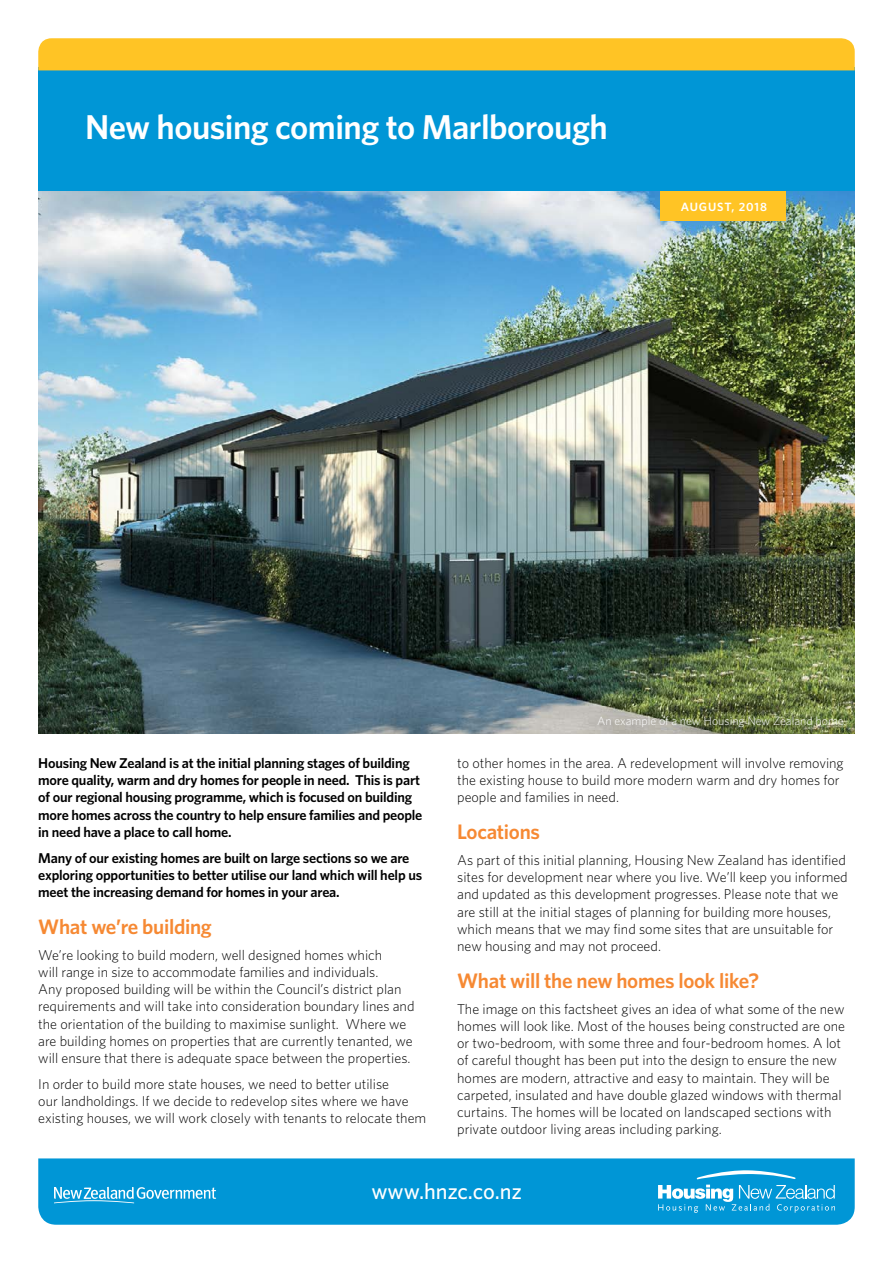
<style>
.page{position:relative;width:893px;height:1263px;background:#fff}
.page>*{position:absolute;margin:0;border:0;box-sizing:border-box;transform-origin:0 0}
.t1{font:600 34.5px "Whitney";letter-spacing:-.015em;color:#fff}
.t2{font:500 22.35px "Whitney";color:#fff}
.t3{font:600 21px "Whitney";letter-spacing:-.015em;color:#f68933}
.t4{font:300 14.25px/17.2px "Whitney";color:#000}
.t5{font:600 14.25px/17.2px "Whitney";letter-spacing:-.015em;color:#000}
.t6{font:300 12px "Whitney";color:#fff}
.t7{font:600 12px "Whitney";letter-spacing:.075em;color:#fff}
</style>
<div class="page">
<div style="left:38px;top:1158px;width:817px;height:67px;background:#0096d6"></div>
<svg style="left:54px;top:1187px;width:162px;height:16px;background:#48b3e1"></svg>
<svg style="left:658px;top:1170px;width:177px;height:43px;background:#31aadd"></svg>
<img style="left:38px;top:191px;width:817px;height:542px">
<div style="left:661px;top:191px;width:125px;height:30px;background:#ffc425"></div>
<div style="left:38px;top:68px;width:817px;height:123px;background:#0096d6"></div>
<div style="left:38px;top:38px;width:817px;height:32px;background:#ffc425"></div>
<h1 class="t1" style="left:85px;top:104px;width:524px">New housing coming to Marlborough</h1>
<p class="t7" style="left:681px;top:199px;width:88px">AUGUST, 2018</p>
<p class="t5" style="left:38px;top:754px;width:386px">Housing New Zealand is at the initial planning stages of building more quality, warm and dry homes for people in need. This is part of our regional housing programme, which is focused on building more homes across the country to help ensure families and people in need have a place to call home.</p>
<p class="t5" style="left:38px;top:849px;width:385px">Many of our existing homes are built on large sections so we are exploring opportunities to better utilise our land which will help us meet the increasing demand for homes in your area.</p>
<h3 class="t3" style="left:38px;top:913px;width:175px">What we’re building</h3>
<p class="t4" style="left:38px;top:946px;width:378px">We’re looking to build modern, well designed homes which<br>will range in size to accommodate families and individuals.<br>Any proposed building will be within the Council’s district plan requirements and will take into consideration boundary lines and the orientation of the building to maximise sunlight. Where we are building homes on properties that are currently tenanted, we will ensure that there is adequate space between the properties.</p>
<p class="t4" style="left:38px;top:1075px;width:390px">In order to build more state houses, we need to better utilise<br>our landholdings. If we decide to redevelop sites where we have existing houses, we will work closely with tenants to relocate them</p>
<p class="t6" style="left:597px;top:713px;width:250px">An example of a new Housing New Zealand home.</p>
<p class="t4" style="left:457px;top:754px;width:388px">to other homes in the area. A redevelopment will involve removing the existing house to build more modern warm and dry homes for people and families in need.</p>
<h3 class="t3" style="left:457px;top:818px;width:84px">Locations</h3>
<p class="t4" style="left:457px;top:851px;width:392px">As part of this initial planning, Housing New Zealand has identified sites for development near where you live. We’ll keep you informed and updated as this development progresses. Please note that we are still at the initial stages of planning for building more houses, which means that we may find some sites that are unsuitable for new housing and may not proceed.</p>
<h3 class="t3" style="left:457px;top:967px;width:303px">What will the new homes look like?</h3>
<p class="t4" style="left:457px;top:1000px;width:389px">The image on this factsheet gives an idea of what some of the new homes will look like. Most of the houses being constructed are one or two-bedroom, with some three and four-bedroom homes. A lot of careful thought has been put into the design to ensure the new homes are modern, attractive and easy to maintain. They will be carpeted, insulated and have double glazed windows with thermal curtains. The homes will be located on landscaped sections with private outdoor living areas including parking.</p>
<h2 class="t2" style="left:371px;top:1176px;width:152px">www.hnzc.co.nz</h2>
</div>
